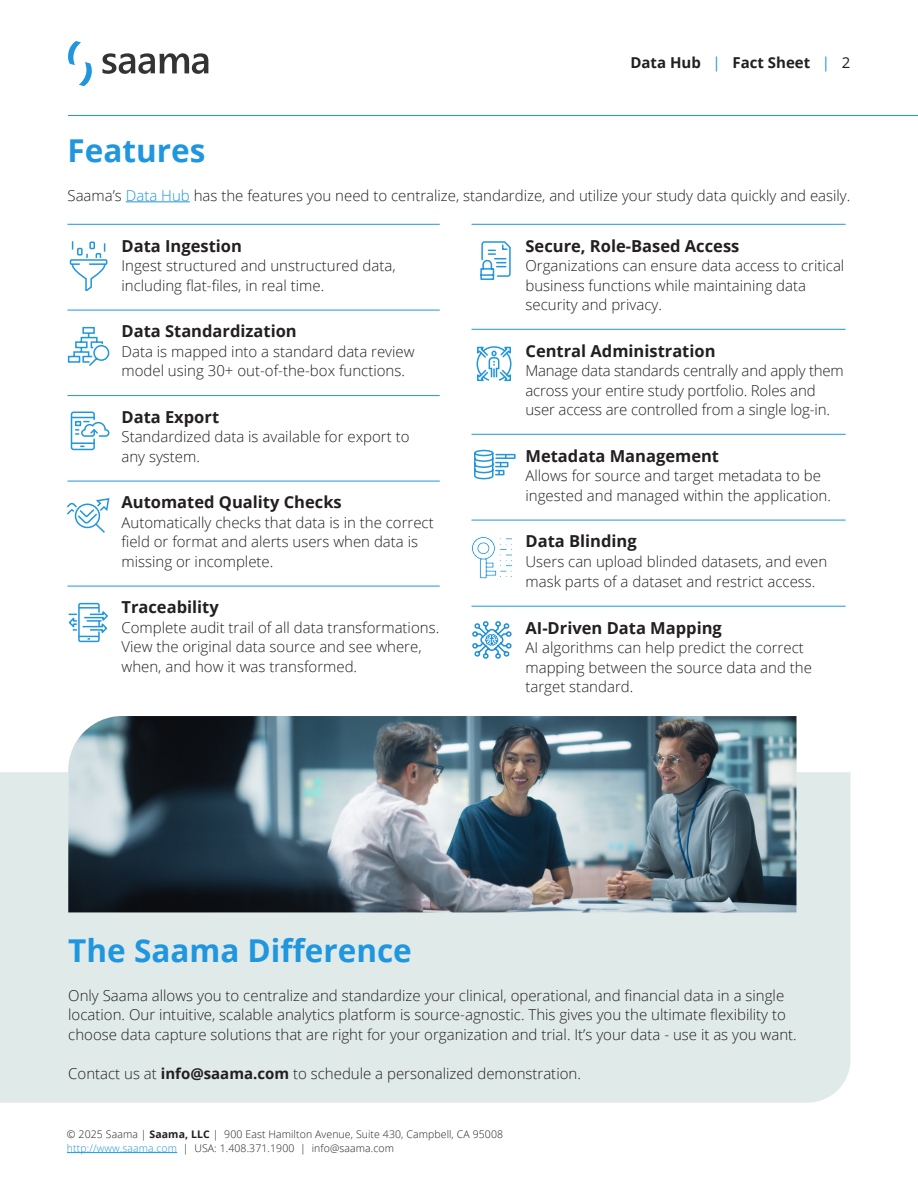
<style>
.page{position:relative;width:918px;height:1188px;background:#fff}
.page>*{position:absolute;margin:0;border:0;box-sizing:border-box;transform-origin:0 0}
.H2_-_Regular{font:700 31.5px "Open Sans";color:#1f96de}
.List{font:700 16.5px "Open Sans";color:#231f20}
.List-2{font:300 15px/19.5px "Open Sans";color:#231f20}
.Body{font:300 15px/19.5px "Open Sans";color:#231f20}
.t1{font:700 15px "Open Sans";color:#231f20}
.t2{font:300 10.5px "Open Sans";letter-spacing:.01em;color:#231f20}
.s1{font-weight:400;color:#1f96de}
.s2{font-weight:400}
.s3{color:#1f96de}
.s4{font-weight:700}
</style>
<div class="page">
<hr style="left:472px;top:224px;width:374px;height:1px;background:#1f96de">
<hr style="left:472px;top:329px;width:374px;height:1px;background:#1f96de">
<hr style="left:472px;top:434px;width:374px;height:1px;background:#1f96de">
<hr style="left:472px;top:520px;width:374px;height:1px;background:#1f96de">
<hr style="left:472px;top:606px;width:374px;height:1px;background:#1f96de">
<hr style="left:68px;top:224px;width:372px;height:1px;background:#1f96de">
<hr style="left:68px;top:310px;width:372px;height:1px;background:#1f96de">
<hr style="left:68px;top:395px;width:372px;height:1px;background:#1f96de">
<hr style="left:68px;top:481px;width:372px;height:1px;background:#1f96de">
<hr style="left:68px;top:586px;width:372px;height:1px;background:#1f96de">
<div style="left:0;top:772px;width:850px;height:331px;background:#e0eae9"></div>
<hr style="left:126px;top:201px;width:64px;height:1px;background:#1f96de">
<img style="left:68px;top:716px;width:728px;height:196px">
<hr style="left:67px;top:1152px;width:110px;height:1px;background:#1f96de">
<svg style="left:69px;top:241px;width:39px;height:50px"></svg>
<svg style="left:67px;top:326px;width:43px;height:40px"></svg>
<svg style="left:70px;top:411px;width:40px;height:40px"></svg>
<svg style="left:66px;top:498px;width:44px;height:35px"></svg>
<div style="left:78px;top:603px;width:22px;height:39px;border:2px solid #1f96de;border-radius:2px"></div>
<svg style="left:68px;top:606px;width:40px;height:34px"></svg>
<svg style="left:480px;top:241px;width:31px;height:39px"></svg>
<svg style="left:476px;top:346px;width:36px;height:36px"></svg>
<div style="left:495px;top:454px;width:21px;height:5px;border:2px solid #1f96de"></div>
<svg style="left:474px;top:449px;width:35px;height:31px"></svg>
<hr style="left:68px;top:115px;width:850px;height:1px;background:#1f96de">
<svg style="left:68px;top:41px;width:24px;height:45px"></svg>
<svg style="left:102px;top:53px;width:106px;height:21px"></svg>
<svg style="left:471px;top:536px;width:41px;height:43px"></svg>
<svg style="left:472px;top:621px;width:40px;height:38px"></svg>
<p class="t1" style="left:630px;top:52px;width:222px">Data Hub <span class="s1">|</span> Fact Sheet <span class="s1">|</span> <span class="s2">2</span></p>
<p class="H2_-_Regular" style="left:68px;top:128px;width:139px">Features</p>
<p class="Body" style="left:68px;top:185px;width:784px">Saama’s <span class="s3">Data Hub</span> has the features you need to centralize, standardize, and utilize your study data quickly and easily.</p>
<p class="List" style="left:122px;top:234px;width:122px">Data Ingestion</p>
<p class="List-2" style="left:122px;top:256px;width:276px">Ingest structured and unstructured data, including flat-files, in real time.</p>
<p class="List" style="left:122px;top:320px;width:177px">Data Standardization</p>
<p class="List-2" style="left:122px;top:341px;width:295px">Data is mapped into a standard data review model using 30+ out-of-the-box functions.</p>
<p class="List" style="left:122px;top:405px;width:99px">Data Export</p>
<p class="List-2" style="left:122px;top:427px;width:290px">Standardized data is available for export to any system.</p>
<p class="List" style="left:122px;top:491px;width:222px">Automated Quality Checks</p>
<p class="List-2" style="left:122px;top:512px;width:314px">Automatically checks that data is in the correct field or format and alerts users when data is missing or incomplete.</p>
<p class="List" style="left:122px;top:596px;width:99px">Traceability</p>
<p class="List-2" style="left:122px;top:617px;width:319px">Complete audit trail of all data transformations.<br>View the original data source and see where, when, and how it was transformed.</p>
<p class="List" style="left:526px;top:234px;width:215px">Secure, Role-Based Access</p>
<p class="List-2" style="left:526px;top:256px;width:320px">Organizations can ensure data access to critical business functions while maintaining data security and privacy.</p>
<p class="List" style="left:526px;top:339px;width:192px">Central Administration</p>
<p class="List-2" style="left:526px;top:361px;width:320px">Manage data standards centrally and apply them across your entire study portfolio. Roles and user access are controlled from a single log-in.</p>
<p class="List" style="left:526px;top:444px;width:195px">Metadata Management</p>
<p class="List-2" style="left:526px;top:466px;width:307px">Allows for source and target metadata to be ingested and managed within the application.</p>
<p class="List" style="left:526px;top:530px;width:113px">Data Blinding</p>
<p class="List-2" style="left:526px;top:551px;width:303px">Users can upload blinded datasets, and even mask parts of a dataset and restrict access.</p>
<p class="List" style="left:526px;top:616px;width:198px">AI-Driven Data Mapping</p>
<p class="List-2" style="left:526px;top:637px;width:288px">AI algorithms can help predict the correct mapping between the source data and the target standard.</p>
<p class="H2_-_Regular" style="left:68px;top:928px;width:345px">The Saama Difference</p>
<p class="Body" style="left:68px;top:985px;width:730px">Only Saama allows you to centralize and standardize your clinical, operational, and financial data in a single location. Our intuitive, scalable analytics platform is source-agnostic. This gives you the ultimate flexibility to choose data capture solutions that are right for your organization and trial. It’s your data - use it as you want.</p>
<p class="Body" style="left:68px;top:1063px;width:514px">Contact us at <span class="s4">info@saama.com</span> to schedule a personalized demonstration.</p>
<p class="t2" style="left:67px;top:1127px;width:438px">© 2025 Saama | <span class="s4">Saama, LLC</span> | 900 East Hamilton Avenue, Suite 430, Campbell, CA 95008</p>
<p class="t2" style="left:67px;top:1141px;width:329px"><span class="s3">http://www.saama.com</span> | USA: 1.408.371.1900 | info@saama.com</p>
</div>
